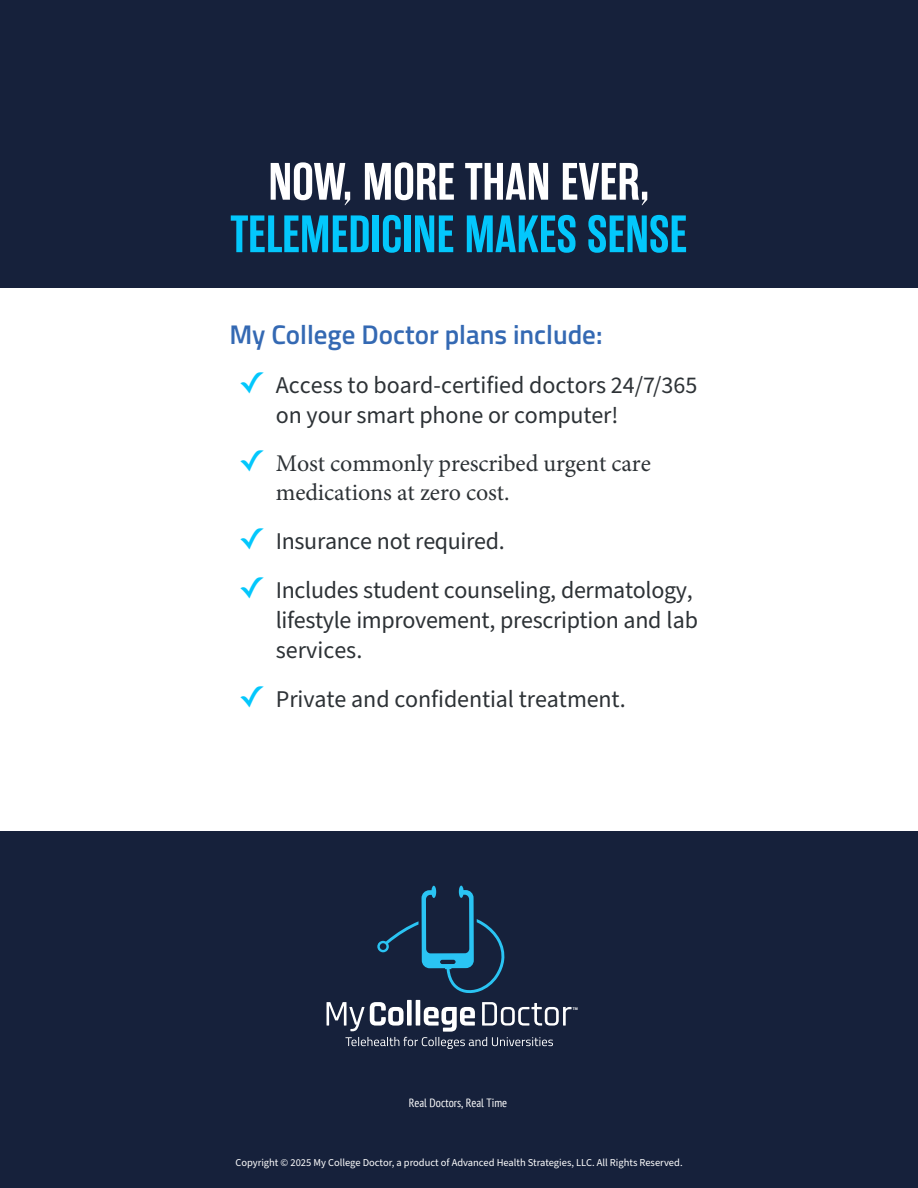
<style>
.page{position:relative;width:918px;height:1188px;background:#fff}
.page>*{position:absolute;margin:0;border:0;box-sizing:border-box;transform-origin:0 0}
.Headline_H3_-_Black{font:600 52.5px "Rama Gothic E";color:#03c7fc}
.Headline_H3_-_Black-2{font:600 52.5px "Rama Gothic E";color:#fff}
.t1{font:600 27px "Titillium Web";color:#3469b3}
.t2{font:24px/30px "Source Sans Pro";letter-spacing:-.005em;color:#2d3236}
.t3{font:24px/29.7px "Minion Pro";letter-spacing:-.005em;color:#2d3236}
.t4{font:condensed 12px "PT Sans";color:#fff}
.Body_Text{font:10.5px "Source Sans Pro";color:#fff}
.t5{font:700 3.75px "Titillium";color:#fff;scale:.95 1}
.s1{font-family:"Lucida Grande";font-size:28.8px;color:#03c7fc}
</style>
<div class="page">
<div style="left:0;top:0;width:918px;height:287px;background:#16213b"></div>
<div style="left:0;top:832px;width:918px;height:356px;background:#16213b"></div>
<svg style="left:377px;top:886px;width:128px;height:108px"></svg>
<svg style="left:327px;top:1000px;width:245px;height:49px"></svg>
<p class="Headline_H3_-_Black-2" style="left:268px;top:153px;width:383px">NOW, MORE THAN EVER,</p>
<p class="Headline_H3_-_Black" style="left:231px;top:205px;width:458px">TELEMEDICINE MAKES SENSE</p>
<p class="t1" style="left:229px;top:314px;width:375px">My College Doctor plans include:</p>
<p class="t2" style="left:276px;top:371px;width:423px;text-indent:-37px"><span class="s1">✓</span> Access to board-certified doctors 24/7/365 on your smart phone or computer!</p>
<p class="t3" style="left:276px;top:448px;width:377px;text-indent:-37px"><span class="s1">✓</span> Most commonly prescribed urgent care medications at zero cost.</p>
<p class="t2" style="left:238px;top:527px;width:268px"><span class="s1">✓</span> Insurance not required.</p>
<p class="t2" style="left:276px;top:575px;width:424px;text-indent:-37px"><span class="s1">✓</span> Includes student counseling, dermatology, lifestyle improvement, prescription and lab services.</p>
<p class="t2" style="left:238px;top:684px;width:389px"><span class="s1">✓</span> Private and confidential treatment.</p>
<p class="t4" style="left:409px;top:1095px;width:100px">Real Doctors, Real Time</p>
<p class="t5" style="left:573px;top:1005px;width:7px">TM</p>
<p class="Body_Text" style="left:235px;top:1156px;width:449px">Copyright © 2025 My College Doctor, a product of Advanced Health Strategies, LLC. All Rights Reserved.</p>
</div>
